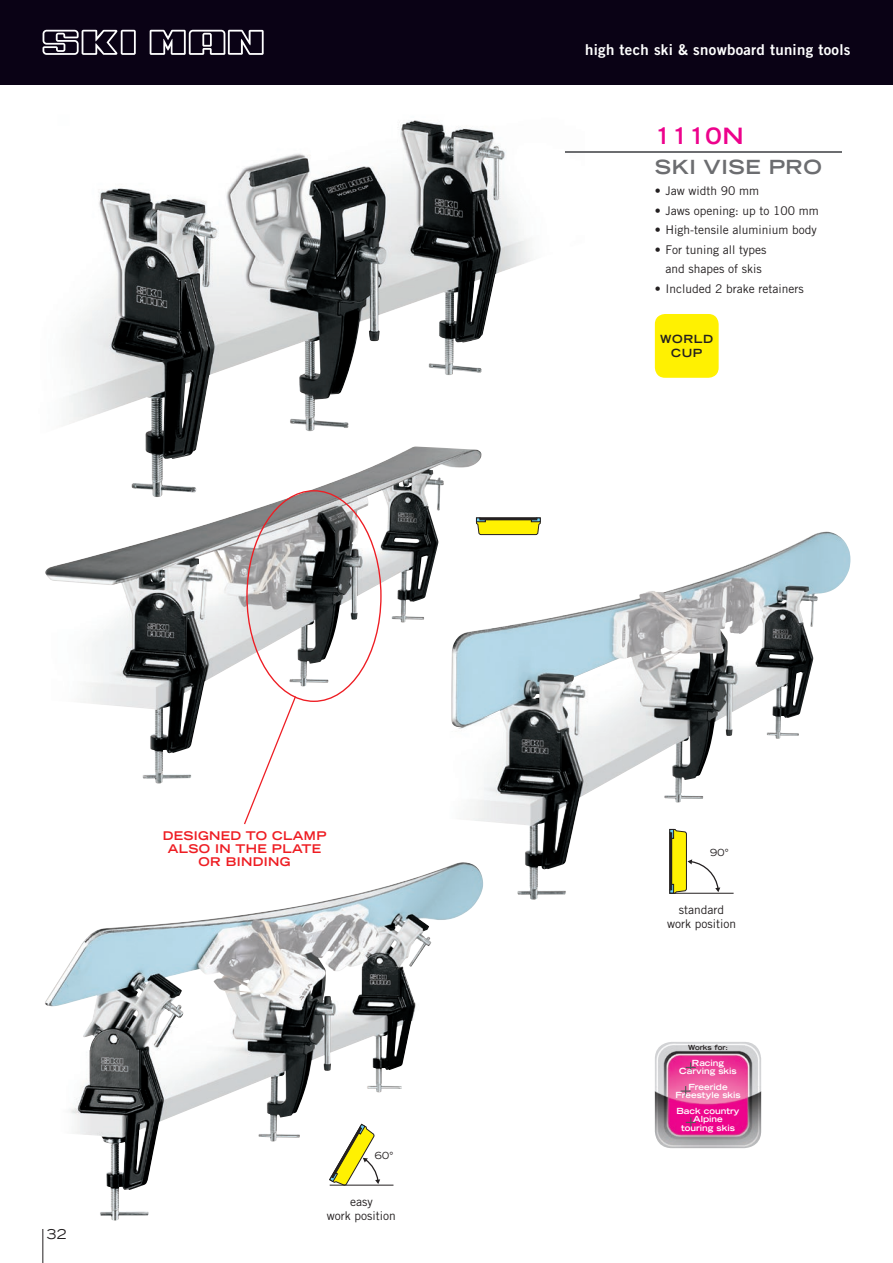
<style>
.page{position:relative;width:893px;height:1263px;background:#fff}
.page>*{position:absolute;margin:0;border:0;box-sizing:border-box;transform-origin:0 0}
.t1{font:700 expanded 22.5px "Trade Gothic LT Std";letter-spacing:.03em;color:#ed028c}
.t2{font:700 expanded 19.5px "Trade Gothic LT Std";letter-spacing:.03em;color:#6c6d70}
.t3{font:15px "Trade Gothic LT Std Bd 2";letter-spacing:.02em;color:#fff}
.t4{font:expanded 13.5px "Trade Gothic LT Std";color:#231f20}
.t5{font:12px/14.4px "Trade Gothic LT Std";color:#231f20;text-align:center}
.t6{font:700 expanded 12px/13.2px "Trade Gothic LT Std";letter-spacing:.03em;color:#ee1d23;text-align:center}
.t7{font:700 expanded 11.25px/13.5px "Trade Gothic LT Std";letter-spacing:.05em;color:#231f20;text-align:center}
.t8{font:expanded 9.75px "Trade Gothic LT Std";color:#231f20}
.t9{font:700 expanded 8.4px/8.4px "Trade Gothic LT Std";color:#fff;text-align:center}
.t10{font:700 expanded 7.05px "Trade Gothic LT Std";color:#231f20}
</style>
<div class="page">
<div style="left:0;top:0;width:893px;height:85px;background:#0a0215"></div>
<hr style="left:43px;top:1229px;width:1px;height:34px;background:#231f20">
<svg style="left:150px;top:30px;width:114px;height:25px"></svg>
<svg style="left:43px;top:30px;width:93px;height:25px"></svg>
<img style="left:45px;top:497px;width:379px;height:286px">
<img style="left:438px;top:531px;width:388px;height:368px">
<img style="left:69px;top:120px;width:516px;height:377px">
<hr style="left:566px;top:152px;width:276px;height:1px;background:#6c6d70">
<div style="left:655px;top:314px;width:64px;height:64px;background:#fff101;border-radius:10px"></div>
<img style="left:45px;top:862px;width:418px;height:358px">
<img style="left:655px;top:1042px;width:106px;height:106px">
<svg style="left:681px;top:1086px;width:10px;height:10px"></svg>
<svg style="left:686px;top:1062px;width:10px;height:10px"></svg>
<svg style="left:686px;top:1117px;width:10px;height:10px"></svg>
<svg style="left:476px;top:517px;width:65px;height:18px"></svg>
<svg style="left:243px;top:695px;width:54px;height:130px"></svg>
<svg style="left:329px;top:1124px;width:51px;height:62px"></svg>
<hr style="left:330px;top:1185px;width:63px;height:1px;background:#231f20">
<svg style="left:669px;top:829px;width:51px;height:65px"></svg>
<hr style="left:670px;top:893px;width:64px;height:1px;background:#231f20">
<p class="t6" style="left:163px;top:828px;width:165px">DESIGNED TO CLAMP<br>ALSO IN THE PLATE<br>OR BINDING</p>
<p class="t4" style="left:47px;top:1225px;width:21px">32</p>
<p class="t8" style="left:375px;top:1149px;width:20px">60°</p>
<p class="t5" style="left:327px;top:1194px;width:70px">easy<br>work position</p>
<p class="t3" style="left:585px;top:40px;width:267px">high tech ski &amp; snowboard tuning tools</p>
<h1 class="t1" style="left:655px;top:121px;width:90px">1110N</h1>
<h2 class="t2" style="left:655px;top:154px;width:169px">SKI VISE PRO</h2>
<p class="t5" style="left:655px;top:184px;width:106px">• Jaw width 90 mm</p>
<p class="t5" style="left:655px;top:203px;width:165px">• Jaws opening: up to 100 mm</p>
<p class="t5" style="left:655px;top:223px;width:163px">• High-tensile aluminium body</p>
<p class="t5" style="left:655px;top:242px;width:113px">• For tuning all types</p>
<p class="t5" style="left:655px;top:281px;width:150px">• Included 2 brake retainers</p>
<p class="t5" style="left:665px;top:262px;width:98px">and shapes of skis</p>
<p class="t7" style="left:660px;top:332px;width:55px">WORLD<br>CUP</p>
<p class="t8" style="left:710px;top:846px;width:20px">90°</p>
<p class="t5" style="left:667px;top:902px;width:70px">standard work position</p>
<p class="t10" style="left:688px;top:1043px;width:41px">Works for:</p>
<p class="t9" style="left:679px;top:1058px;width:59px">Racing<br>Carving skis</p>
<p class="t9" style="left:675px;top:1082px;width:67px">Freeride<br>Freestyle skis</p>
<p class="t9" style="left:676px;top:1106px;width:65px">Back country<br>Alpine touring skis</p>
</div>
